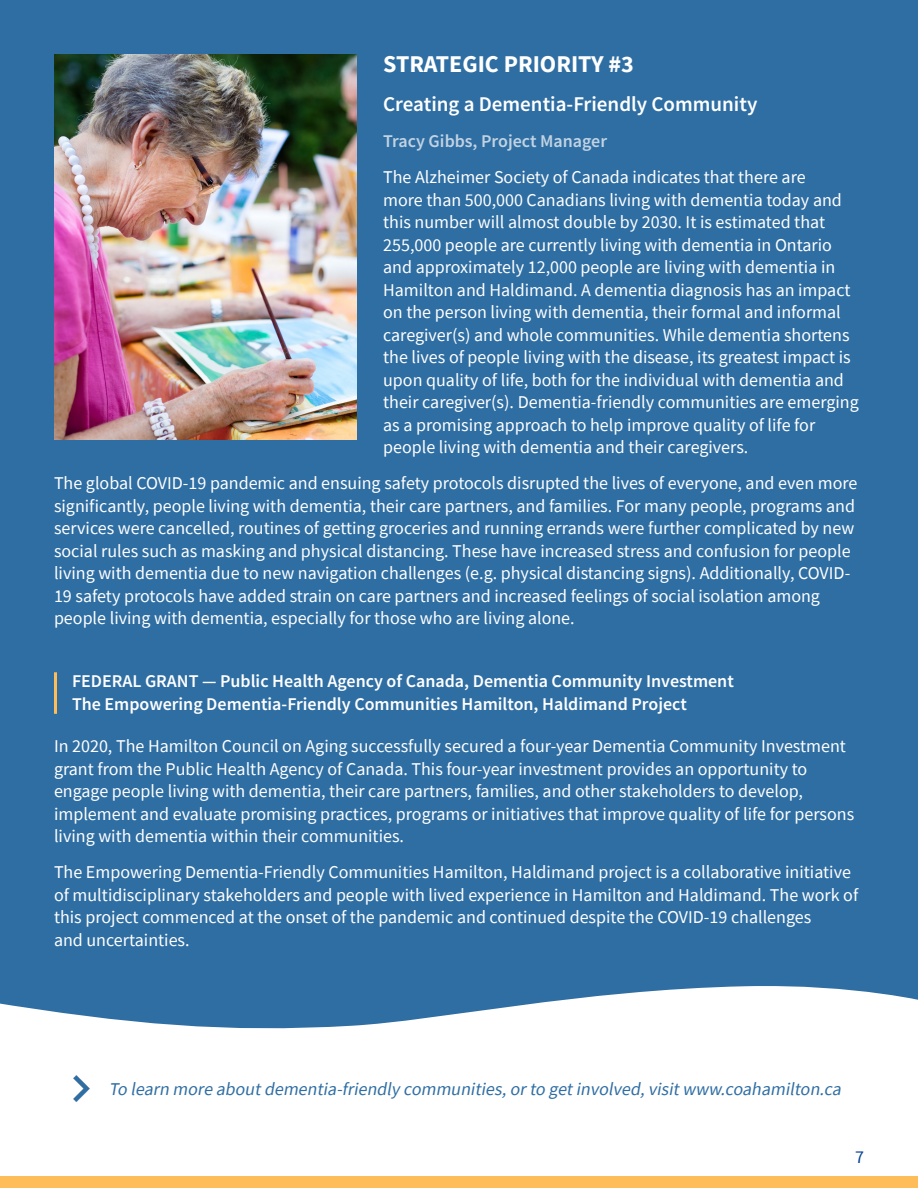
<style>
.page{position:relative;width:918px;height:1188px;background:#fff}
.page>*{position:absolute;margin:0;border:0;box-sizing:border-box;transform-origin:0 0}
.Body_Copy{font:700 24px "Source Sans Pro";color:#fff}
.Body_Copy-2{font:600 21px "Source Sans Pro";color:#fff}
.Body_Copy-3{font:18px/22.5px "Source Sans Pro";color:#fff}
.Body_Copy-4{font:600 18px "Source Sans Pro";color:#fff}
.Body_Copy-5{font:italic 18px "Source Sans Pro";color:#2f6ea3}
.Body_Copy-6{font:600 18px "Source Sans Pro";color:#c1d3e3}
.t1{font:18px "Source Sans Pro";color:#044192}
</style>
<div class="page">
<div style="left:0;top:0;width:918px;height:978px;background:#2f6ea3"></div>
<svg style="left:0;top:978px;width:918px;height:51px;fill:#2f6ea3"></svg>
<img style="left:54px;top:54px;width:302px;height:385px">
<hr style="left:54px;top:672px;width:3px;height:42px;background:#ffbd59">
<img style="left:73px;top:1075px;width:17px;height:27px">
<div style="left:0;top:1176px;width:918px;height:12px;background:#ffbd59"></div>
<p class="Body_Copy" style="left:383px;top:48px;width:252px">STRATEGIC PRIORITY #3</p>
<p class="Body_Copy-2" style="left:383px;top:90px;width:376px">Creating a Dementia-Friendly Community</p>
<p class="Body_Copy-6" style="left:383px;top:129px;width:225px">Tracy Gibbs, Project Manager</p>
<p class="Body_Copy-3" style="left:383px;top:166px;width:477px">The Alzheimer Society of Canada indicates that there are<br>more than 500,000 Canadians living with dementia today and this number will almost double by 2030. It is estimated that 255,000 people are currently living with dementia in Ontario and approximately 12,000 people are living with dementia in Hamilton and Haldimand. A dementia diagnosis has an impact on the person living with dementia, their formal and informal caregiver(s) and whole communities. While dementia shortens the lives of people living with the disease, its greatest impact is upon quality of life, both for the individual with dementia and their caregiver(s). Dementia-friendly communities are emerging as a promising approach to help improve quality of life for people living with dementia and their caregivers.</p>
<p class="Body_Copy-3" style="left:54px;top:472px;width:805px">The global COVID-19 pandemic and ensuing safety protocols disrupted the lives of everyone, and even more significantly, people living with dementia, their care partners, and families. For many people, programs and services were cancelled, routines of getting groceries and running errands were further complicated by new social rules such as masking and physical distancing. These have increased stress and confusion for people living with dementia due to new navigation challenges (e.g. physical distancing signs). Additionally, COVID-19 safety protocols have added strain on care partners and increased feelings of social isolation among people living with dementia, especially for those who are living alone.</p>
<p class="Body_Copy-4" style="left:72px;top:669px;width:663px">FEDERAL GRANT — Public Health Agency of Canada, Dementia Community Investment</p>
<p class="Body_Copy-4" style="left:72px;top:692px;width:616px">The Empowering Dementia-Friendly Communities Hamilton, Haldimand Project</p>
<p class="Body_Copy-3" style="left:54px;top:735px;width:802px">In 2020, The Hamilton Council on Aging successfully secured a four-year Dementia Community Investment grant from the Public Health Agency of Canada. This four-year investment provides an opportunity to engage people living with dementia, their care partners, families, and other stakeholders to develop, implement and evaluate promising practices, programs or initiatives that improve quality of life for persons living with dementia within their communities.</p>
<p class="Body_Copy-3" style="left:54px;top:861px;width:806px">The Empowering Dementia-Friendly Communities Hamilton, Haldimand project is a collaborative initiative of multidisciplinary stakeholders and people with lived experience in Hamilton and Haldimand. The work of this project commenced at the onset of the pandemic and continued despite the COVID-19 challenges<br>and uncertainties.</p>
<p class="Body_Copy-5" style="left:109px;top:1078px;width:738px">To learn more aboutdementia-friendly communities,orto getinvolved,visitwww.coahamilton.ca</p>
<p class="t1" style="left:855px;top:1145px;width:10px">7</p>
</div>
